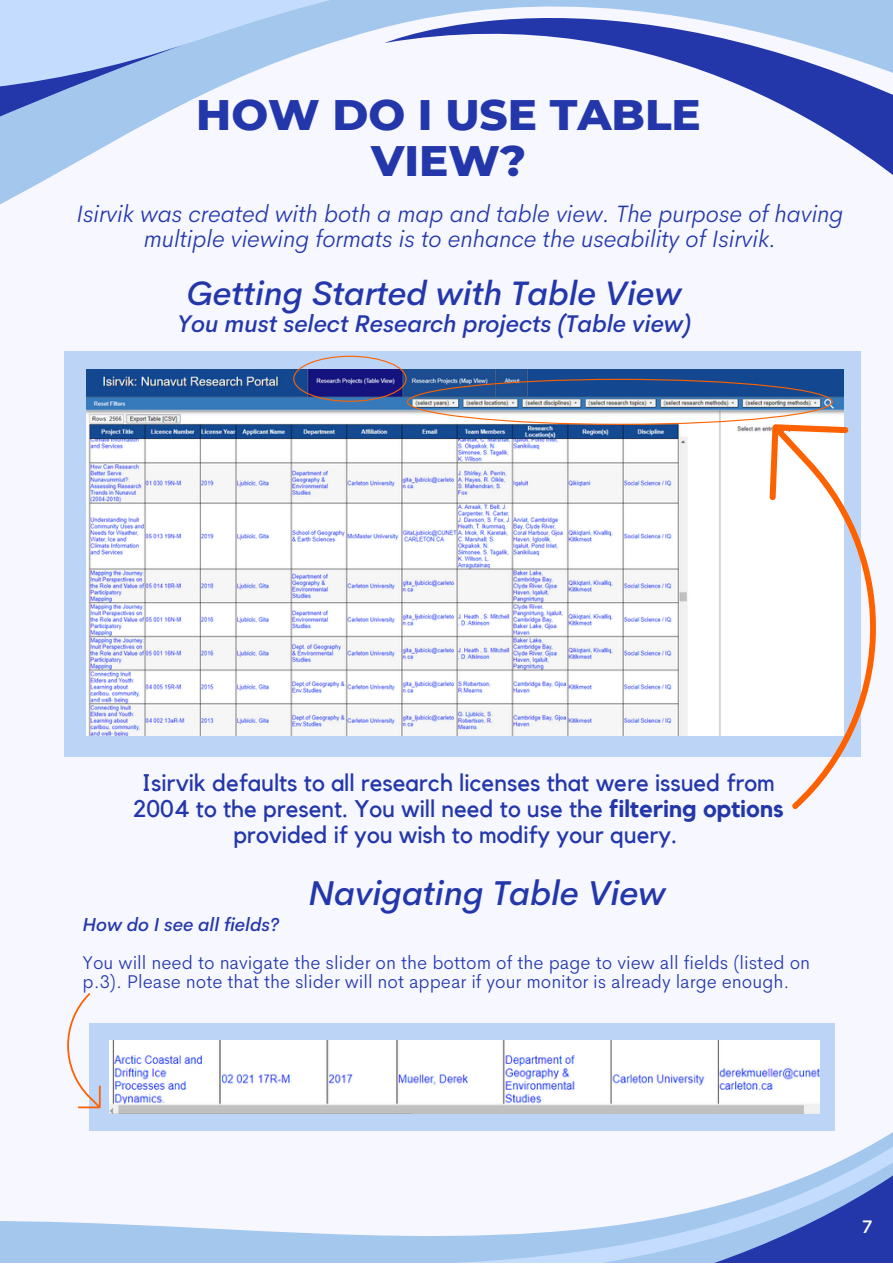
<style>
.page{position:relative;width:893px;height:1264px;background:#fff}
.page>*{position:absolute;margin:0;border:0;box-sizing:border-box;transform-origin:0 0}
.t1{font:800 43.5px/46px "Montserrat";color:#2337ab;text-align:center}
.t2{font:italic 500 34.2px "Cerebri Sans";color:#2337ab}
.t3{font:italic 500 33.75px "Cerebri Sans";color:#2337ab}
.t4{font:24px "Kollektif";color:#2337ab}
.t5{font:italic 300 24px/25.8px "Cerebri Sans";color:#2337ab;text-align:center}
.t6{font:italic 500 24px "Cerebri Sans";color:#2337ab}
.t7{font:300 18.6px/19px "Cerebri Sans";color:#2337ab}
.t8{font:italic 500 18.6px "Cerebri Sans";color:#2337ab}
.t9{font:500 18px "Cerebri Sans";color:#fff}
.s1{font-weight:700}
</style>
<div class="page">
<div style="left:0;top:0;width:892px;height:1262px;background:#f6f7ff"></div>
<svg style="left:0;top:0;width:384px;height:97px"></svg>
<svg style="left:384px;top:0;width:508px;height:174px"></svg>
<svg style="left:0;top:40px;width:198px;height:165px"></svg>
<svg style="left:0;top:1023px;width:892px;height:239px"></svg>
<div style="left:65px;top:351px;width:796px;height:405px;background:#bcd4f5"></div>
<img style="left:87px;top:369px;width:756px;height:367px">
<svg style="left:593px;top:389px;width:283px;height:420px;fill:#fefeff"></svg>
<svg style="left:293px;top:356px;width:539px;height:69px"></svg>
<svg style="left:26px;top:993px;width:126px;height:126px"></svg>
<img style="left:109px;top:1040px;width:710px;height:73px">
<p class="t1" style="left:196px;top:91px;width:506px">HOW DO I USE TABLE<br>VIEW?</p>
<p class="t5" style="left:77px;top:200px;width:768px">Isirvik was created with both a map and table view. The purpose of having multiple viewing formats is to enhance the useability of Isirvik.</p>
<p class="t3" style="left:186px;top:272px;width:496px">Getting Started with Table View</p>
<p class="t6" style="left:177px;top:308px;width:515px">You must select Research projects (Table view)</p>
<p class="t4" style="left:142px;top:771px;width:634px">Isirvik defaults to all research licenses that were issued from</p>
<p class="t4" style="left:133px;top:797px;width:652px">2004 to the present. You will need to use the <span class="s1">filtering options</span></p>
<p class="t4" style="left:233px;top:823px;width:445px">provided if you wish to modify your query.</p>
<p class="t2" style="left:308px;top:870px;width:359px">Navigating Table View</p>
<p class="t8" style="left:82px;top:912px;width:198px">How do I see all fields?</p>
<p class="t7" style="left:82px;top:953px;width:729px">You will need to navigate the slider on the bottom of the page to view all fields (listed on p.3). Please note that the slider will not appear if your monitor is already large enough.</p>
<p class="t9" style="left:862px;top:1215px;width:12px">7</p>
</div>
